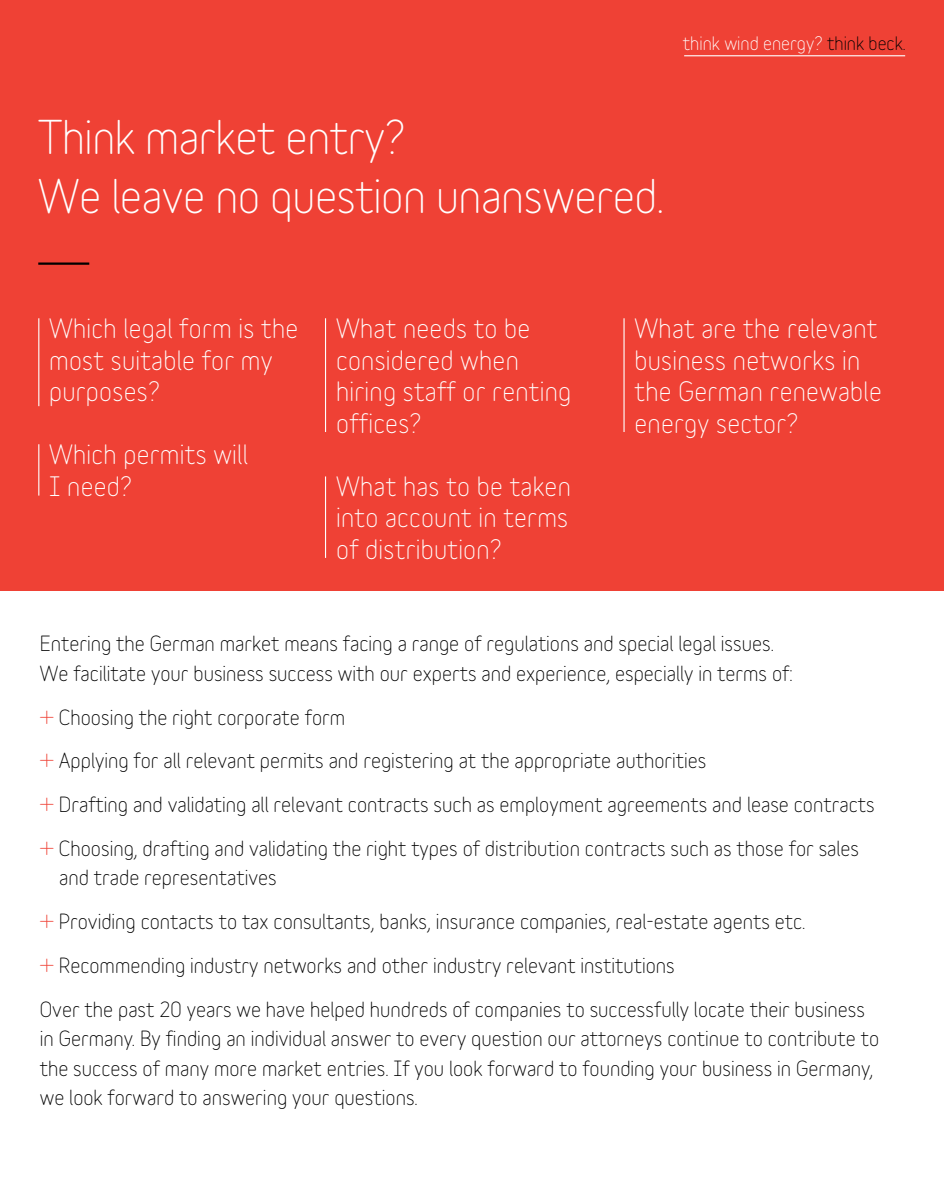
<style>
.page{position:relative;width:944px;height:1180px;background:#fff}
.page>*{position:absolute;margin:0;border:0;box-sizing:border-box;transform-origin:0 0}
.t1{font:45px/58.5px "Variable";letter-spacing:-.01em;color:#fff}
.t2{font:25.88px/31.5px "Variable";letter-spacing:.01em;color:#fff}
.t3{font:20.25px/43.9px "Variable";color:#000}
.t4{font:18px "Variable";color:#fff}
.s1{color:#000}
.s2{color:#ef4135}
</style>
<div class="page">
<div style="left:0;top:0;width:944px;height:590px;background:#ef4135"></div>
<hr style="left:684px;top:55px;width:221px;height:1px;background:#fff">
<hr style="left:38px;top:318px;width:1px;height:88px;background:#fff">
<hr style="left:325px;top:476px;width:1px;height:82px;background:#fff">
<hr style="left:325px;top:318px;width:1px;height:114px;background:#fff">
<hr style="left:623px;top:318px;width:2px;height:114px;background:#fff">
<hr style="left:38px;top:262px;width:51px;height:3px;background:#000">
<hr style="left:38px;top:444px;width:1px;height:52px;background:#fff">
<p class="t4" style="left:683px;top:32px;width:224px">think wind energy? <span class="s1">think beck.</span></p>
<h1 class="t1" style="left:38px;top:107px;width:627px">Think market entry?<br>We leave no question unanswered.</h1>
<p class="t2" style="left:49px;top:312px;width:251px">Which legal form is the most suitable for my purposes?</p>
<p class="t2" style="left:49px;top:438px;width:200px">Which permits will<br>I need?</p>
<p class="t2" style="left:336px;top:312px;width:237px">What needs to be considered when hiring staff or renting offices?</p>
<p class="t2" style="left:336px;top:470px;width:236px;text-align:justify">What has to be taken into account in terms of distribution?</p>
<p class="t2" style="left:634px;top:312px;width:249px">What are the relevant business networks in the German renewable energy sector?</p>
<p class="t3" style="left:40px;top:629px;width:754px;line-height:29.2px">Entering the German market means facing a range of regulations and special legal issues.<br>We facilitate your business success with our experts and experience, especially in terms of:</p>
<p class="t3" style="left:40px;top:695px;width:836px"><span class="s2">+</span> Choosing the right corporate form<br><span class="s2">+</span> Applying for all relevant permits and registering at the appropriate authorities<br><span class="s2">+</span> Drafting and validating all relevant contracts such as employment agreements and lease contracts <span class="s2">+</span> Choosing, drafting and validating the right types of distribution contracts such as those for sales</p>
<p class="t3" style="left:40px;top:856px;width:827px;text-indent:19px">and trade representatives<br><span class="s2">+</span> Providing contacts to tax consultants, banks, insurance companies, real-estate agents etc.<br><span class="s2">+</span> Recommending industry networks and other industry relevant institutions<br>Over the past 20 years we have helped hundreds of companies to successfully locate their business</p>
<p class="t3" style="left:40px;top:1024px;width:841px;line-height:29.2px">in Germany. By finding an individual answer to every question our attorneys continue to contribute to the success of many more market entries. If you look forward to founding your business in Germany, we look forward to answering your questions.</p>
</div>
